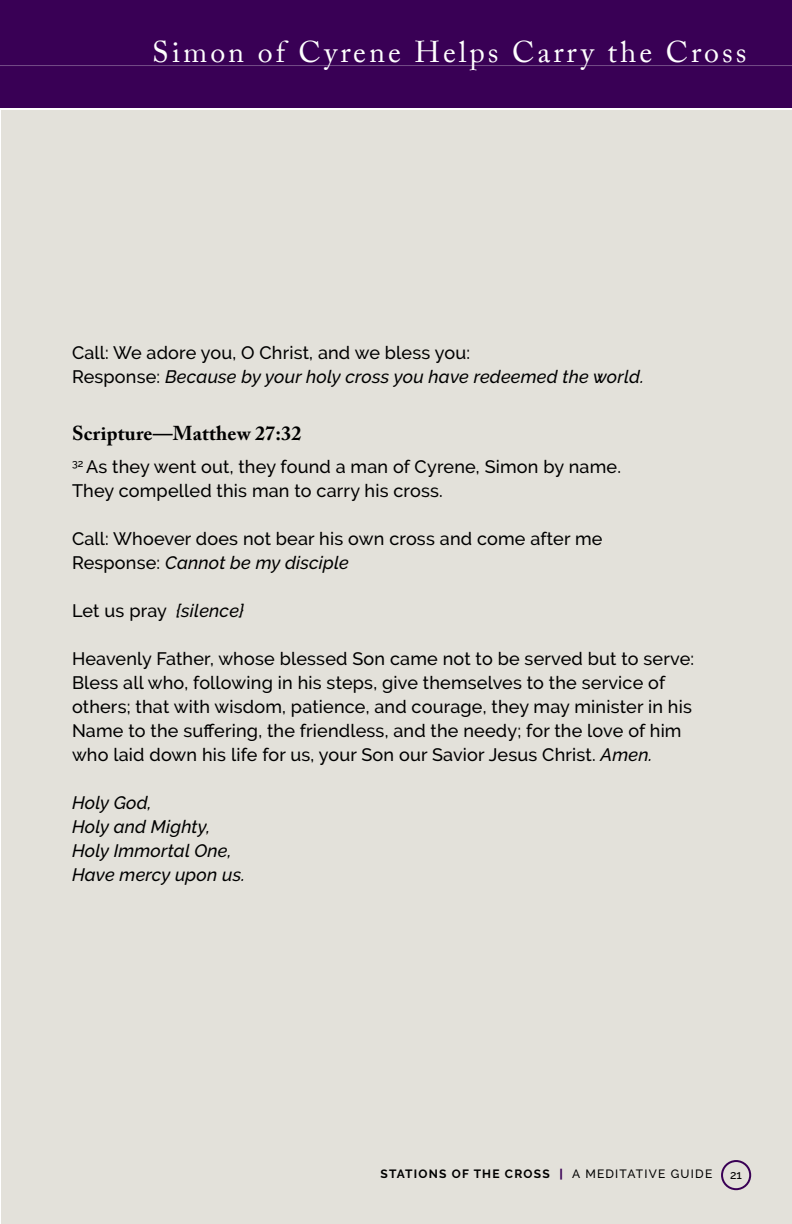
<style>
.page{position:relative;width:792px;height:1224px;background:#fff}
.page>*{position:absolute;margin:0;border:0;box-sizing:border-box;transform-origin:0 0}
.t1{font:30px "Adobe Caslon Pro";letter-spacing:.1em;color:#fff}
.t2{font:700 20px "Adobe Caslon Pro";letter-spacing:.01em;color:#000}
.t3{font:500 18px/24px "Raleway";letter-spacing:.01em;color:#000}
.t4{font:italic 500 18px/24px "Raleway";letter-spacing:.01em;color:#000}
.t5{font:700 12px "Raleway";letter-spacing:.1em;color:#000}
.t6{font:500 12px "Raleway";color:#000}
.s1{font-style:italic}
.s2{font-weight:800;color:#390055}
.s3{font-weight:500}
</style>
<div class="page">
<div style="left:1px;top:0;width:791px;height:1224px;background:#e3e1da"></div>
<div style="left:721px;top:1160px;width:30px;height:30px;border:2px solid #390055;border-radius:50%"></div>
<div style="left:0;top:0;width:792px;height:110px;background:#390055"></div>
<hr style="left:0;top:65px;width:792px;height:1px;background:#744d88">
<h1 class="t1" style="left:152px;top:34px;width:596px">Simon of Cyrene Helps Carry the Cross</h1>
<p class="t3" style="left:72px;top:341px;width:573px">Call: We adore you, O Christ, and we bless you:<br>Response: <span class="s1">Because by your holy cross you have redeemed the world.</span></p>
<p class="t2" style="left:72px;top:422px;width:231px">Scripture—Matthew 27:32</p>
<p class="t3" style="left:72px;top:455px;width:550px"><sup>32</sup> As they went out, they found a man of Cyrene, Simon by name.<br>They compelled this man to carry his cross.</p>
<p class="t3" style="left:72px;top:527px;width:532px">Call: Whoever does not bear his own cross and come after me<br>Response: <span class="s1">Cannot be my disciple</span></p>
<p class="t3" style="left:72px;top:599px;width:173px">Let us pray <span class="s1">{silence}</span></p>
<p class="t3" style="left:72px;top:647px;width:624px">Heavenly Father, whose blessed Son came not to be served but to serve:<br>Bless all who, following in his steps, give themselves to the service of others; that with wisdom, patience, and courage, they may minister in his Name to the suffering, the friendless, and the needy; for the love of him who laid down his life for us, your Son our Savior Jesus Christ. <span class="s1">Amen.</span></p>
<p class="t4" style="left:72px;top:791px;width:175px">Holy God,<br>Holy and Mighty,<br>Holy Immortal One,<br>Have mercy upon us.</p>
<p class="t5" style="left:381px;top:1167px;width:333px">STATIONS OF THE CROSS <span class="s2">|</span> <span class="s3">A MEDITATIVE GUIDE</span></p>
<p class="t6" style="left:730px;top:1168px;width:13px">21</p>
</div>
